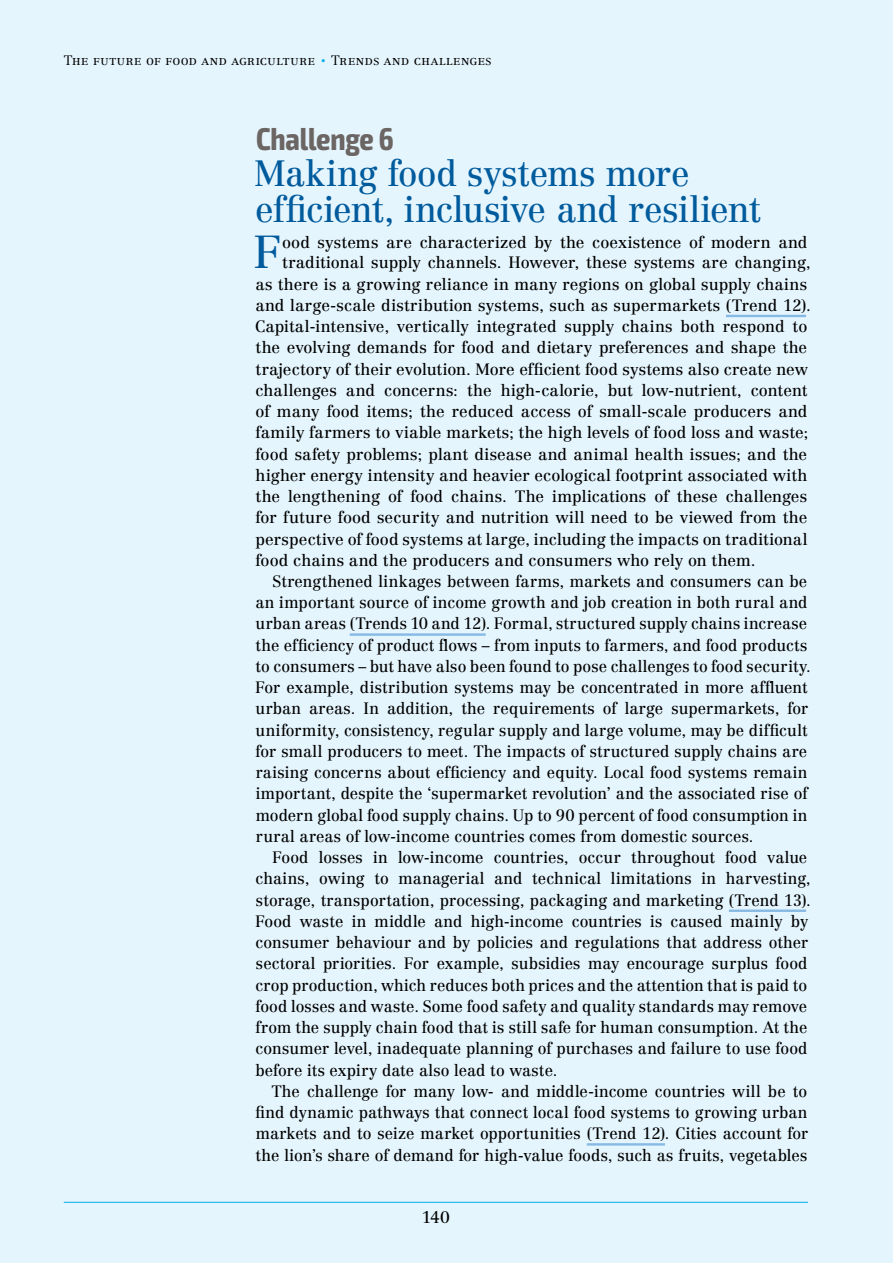
<style>
.page{position:relative;width:893px;height:1263px;background:#e5f5fd}
.page>*{position:absolute;margin:0;border:0;box-sizing:border-box;transform-origin:0 0}
.t1{font:45.45px "Centennial LT Std";color:#005b9d}
.t2{font:36px/36.5px "Centennial LT Std";letter-spacing:-.01em;color:#005b9d}
.t3{font:700 condensed 31.5px "Exo 2";letter-spacing:-.01em;color:#6b6664}
.t4{font:16.5px "Centennial LT Std";color:#000}
.t5{font:16.2px "Centennial LT Std";letter-spacing:.005em;color:#000}
.t6{font:300 13.5px "Centennial LT Std";letter-spacing:.035em;color:#000}
.s1{font-size:24px;color:#00aeef}
</style>
<div class="page">
<hr style="left:64px;top:1202px;width:744px;height:1px;background:#00aeef">
<hr style="left:726px;top:315px;width:80px;height:2px;background:#86b9e4">
<hr style="left:350px;top:633px;width:136px;height:3px;background:#86b9e4">
<hr style="left:729px;top:909px;width:77px;height:3px;background:#86b9e4">
<hr style="left:587px;top:1143px;width:78px;height:2px;background:#86b9e4">
<p class="t6" style="left:64px;top:52px;width:429px">The future of food and agriculture <span class="s1">·</span> Trends and challenges</p>
<h3 class="t3" style="left:256px;top:120px;width:139px">Challenge 6</h3>
<h2 class="t2" style="left:254px;top:155px;width:508px">Making food systems more efficient, inclusive and resilient</h2>
<h1 class="t1" style="left:253px;top:225px;width:30px">F</h1>
<p class="t5" style="left:282px;top:232px;width:527px">ood systems are characterized by the coexistence of modern and</p>
<p class="t5" style="left:282px;top:253px;width:530px">traditional supply channels. However, these systems are changing,</p>
<p class="t5" style="left:255px;top:274px;width:553px">as there is a growing reliance in many regions on global supply chains</p>
<p class="t5" style="left:255px;top:295px;width:557px">and large-scale distribution systems, such as supermarkets (Trend 12).</p>
<p class="t5" style="left:255px;top:317px;width:554px">Capital-intensive, vertically integrated supply chains both respond to</p>
<p class="t5" style="left:256px;top:338px;width:553px">the evolving demands for food and dietary preferences and shape the</p>
<p class="t5" style="left:256px;top:359px;width:554px">trajectory of their evolution. More efficient food systems also create new</p>
<p class="t5" style="left:256px;top:380px;width:553px">challenges and concerns: the high-calorie, but low-nutrient, content</p>
<p class="t5" style="left:256px;top:402px;width:553px">of many food items; the reduced access of small-scale producers and</p>
<p class="t5" style="left:256px;top:423px;width:554px">family farmers to viable markets; the high levels of food loss and waste;</p>
<p class="t5" style="left:256px;top:444px;width:553px">food safety problems; plant disease and animal health issues; and the</p>
<p class="t5" style="left:256px;top:465px;width:553px">higher energy intensity and heavier ecological footprint associated with</p>
<p class="t5" style="left:256px;top:487px;width:553px">the lengthening of food chains. The implications of these challenges</p>
<p class="t5" style="left:256px;top:508px;width:553px">for future food security and nutrition will need to be viewed from the</p>
<p class="t5" style="left:256px;top:529px;width:553px">perspective of food systems at large, including the impacts on traditional</p>
<p class="t5" style="left:256px;top:550px;width:501px">food chains and the producers and consumers who rely on them.</p>
<p class="t5" style="left:273px;top:572px;width:536px">Strengthened linkages between farms, markets and consumers can be</p>
<p class="t5" style="left:255px;top:593px;width:554px">an important source of income growth and job creation in both rural and</p>
<p class="t5" style="left:256px;top:614px;width:553px">urban areas (Trends 10 and 12). Formal, structured supply chains increase</p>
<p class="t5" style="left:256px;top:635px;width:553px">the efficiency of product flows – from inputs to farmers, and food products</p>
<p class="t5" style="left:256px;top:657px;width:557px">to consumers – but have also been found to pose challenges to food security.</p>
<p class="t5" style="left:255px;top:678px;width:554px">For example, distribution systems may be concentrated in more affluent</p>
<p class="t5" style="left:256px;top:699px;width:554px">urban areas. In addition, the requirements of large supermarkets, for</p>
<p class="t5" style="left:256px;top:720px;width:553px">uniformity, consistency, regular supply and large volume, may be difficult</p>
<p class="t5" style="left:256px;top:741px;width:553px">for small producers to meet. The impacts of structured supply chains are</p>
<p class="t5" style="left:256px;top:763px;width:553px">raising concerns about efficiency and equity. Local food systems remain</p>
<p class="t5" style="left:256px;top:784px;width:553px">important, despite the ‘supermarket revolution’ and the associated rise of</p>
<p class="t5" style="left:256px;top:805px;width:553px">modern global food supply chains. Up to 90 percent of food consumption in</p>
<p class="t5" style="left:256px;top:826px;width:499px">rural areas of low-income countries comes from domestic sources.</p>
<p class="t5" style="left:272px;top:848px;width:537px">Food losses in low-income countries, occur throughout food value</p>
<p class="t5" style="left:256px;top:869px;width:557px">chains, owing to managerial and technical limitations in harvesting,</p>
<p class="t5" style="left:256px;top:890px;width:556px">storage, transportation, processing, packaging and marketing (Trend 13).</p>
<p class="t5" style="left:255px;top:911px;width:554px">Food waste in middle and high-income countries is caused mainly by</p>
<p class="t5" style="left:256px;top:933px;width:554px">consumer behaviour and by policies and regulations that address other</p>
<p class="t5" style="left:256px;top:954px;width:553px">sectoral priorities. For example, subsidies may encourage surplus food</p>
<p class="t5" style="left:256px;top:975px;width:553px">crop production, which reduces both prices and the attention that is paid to</p>
<p class="t5" style="left:256px;top:996px;width:553px">food losses and waste. Some food safety and quality standards may remove</p>
<p class="t5" style="left:256px;top:1018px;width:553px">from the supply chain food that is still safe for human consumption. At the</p>
<p class="t5" style="left:256px;top:1039px;width:553px">consumer level, inadequate planning of purchases and failure to use food</p>
<p class="t5" style="left:256px;top:1060px;width:303px">before its expiry date also lead to waste.</p>
<p class="t5" style="left:271px;top:1081px;width:537px">The challenge for many low- and middle-income countries will be to</p>
<p class="t5" style="left:255px;top:1103px;width:554px">find dynamic pathways that connect local food systems to growing urban</p>
<p class="t5" style="left:256px;top:1124px;width:554px">markets and to seize market opportunities (Trend 12). Cities account for</p>
<p class="t5" style="left:256px;top:1145px;width:553px">the lion’s share of demand for high-value foods, such as fruits, vegetables</p>
<p class="t4" style="left:422px;top:1207px;width:29px">140</p>
</div>
